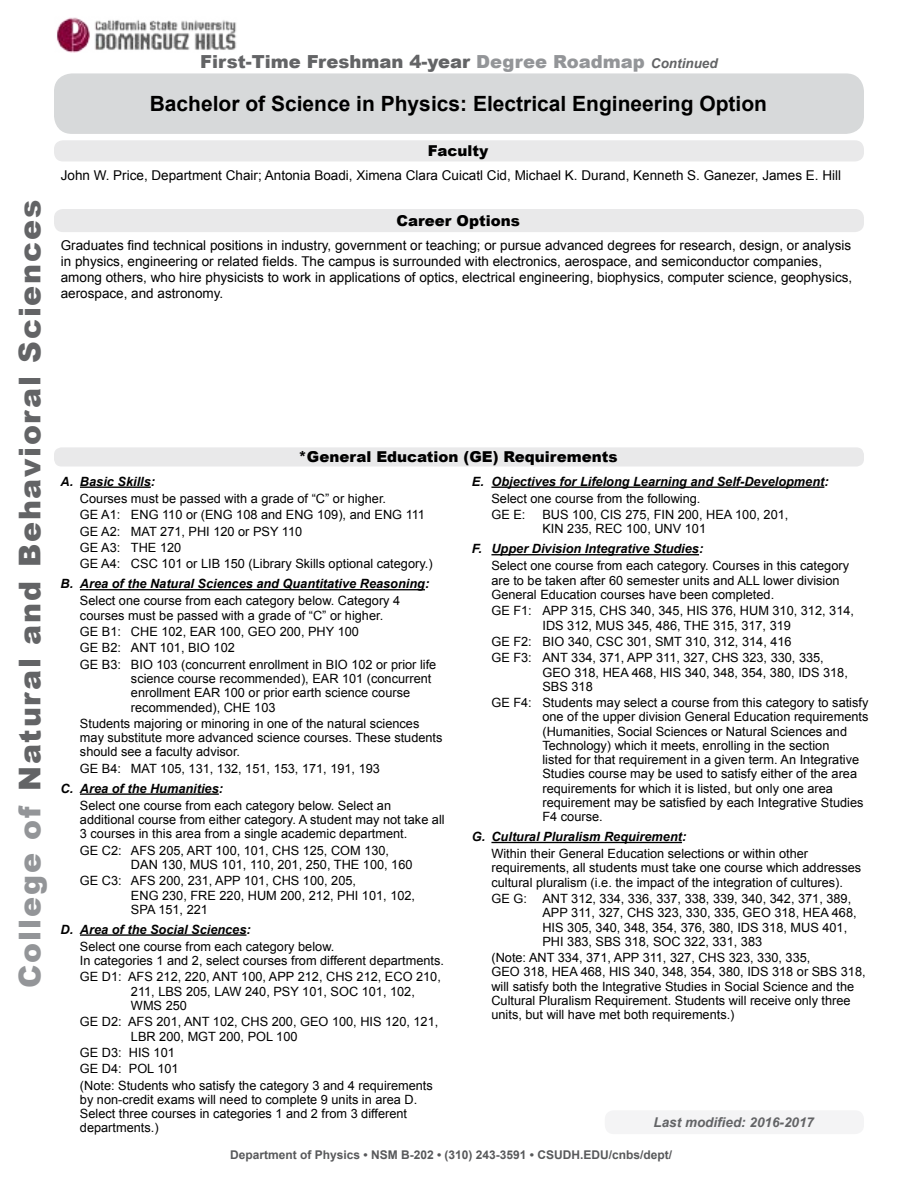
<style>
.page{position:relative;width:918px;height:1188px;background:#fff}
.page>*{position:absolute;margin:0;border:0;box-sizing:border-box;transform-origin:0 0}
.H1-College{font:900 30px "Arial";letter-spacing:.06em;color:#636466}
.H1-Degree{font:700 21px "Arial";color:#000}
.H1-FTFcontinued{font:900 18px "Arial";color:#636466}
.H2-Title{font:900 15px "Arial";color:#000}
.P-CareerOptionsConte{font:13.5px/16.2px "Arial";color:#000}
.P-Deptfaculty{font:13.5px "Arial";color:#000}
.H3-LastModified{font:italic 700 13.5px "Arial";color:#636466}
.P-GE{font:12.75px/14.2px "Arial";color:#000}
.P-GE_Rules{font:12.75px/14.2px "Arial";color:#000}
.t1{font:italic 700 12.75px "Arial";color:#000}
.P-DeptInfo{font:700 12px "Arial";color:#58595b}
.s1{color:#939598}
.s2{font-weight:700;font-style:italic;font-size:13.5px}
</style>
<div class="page">
<img style="left:57px;top:17px;width:180px;height:35px">
<div style="left:54px;top:73px;width:810px;height:61px;background:#d7d9da;border-radius:18px"></div>
<div style="left:54px;top:140px;width:810px;height:21px;background:#e9e9ea;border-radius:9px"></div>
<div style="left:54px;top:209px;width:810px;height:23px;background:#e9e9ea;border-radius:9px"></div>
<hr style="left:80px;top:487px;width:71px;height:1px;background:#000">
<hr style="left:80px;top:589px;width:345px;height:1px;background:#000">
<hr style="left:80px;top:793px;width:139px;height:2px;background:#000">
<hr style="left:80px;top:934px;width:166px;height:2px;background:#000">
<hr style="left:491px;top:487px;width:333px;height:1px;background:#000">
<hr style="left:491px;top:554px;width:208px;height:1px;background:#000">
<hr style="left:491px;top:842px;width:191px;height:1px;background:#000">
<div style="left:605px;top:1110px;width:259px;height:24px;background:#f4f4f5;border-radius:9px"></div>
<div style="left:54px;top:447px;width:810px;height:20px;background:#e9e9ea;border-radius:8px"></div>
<h1 class="H1-College" style="left:8px;top:988px;width:790px;rotate:-90deg"><span class="s1">College of</span> Natural and Behavioral Sciences</h1>
<h1 class="H1-FTFcontinued" style="left:200px;top:48px;width:519px">First-Time Freshman 4-year <span class="s1">Degree Roadmap</span> <span class="s2">Continued</span></h1>
<h1 class="H1-Degree" style="left:150px;top:90px;width:619px">Bachelor of Science in Physics: Electrical Engineering Option</h1>
<h2 class="H2-Title" style="left:428px;top:140px;width:62px">Faculty</h2>
<p class="P-Deptfaculty" style="left:61px;top:167px;width:782px">John W. Price, Department Chair; Antonia Boadi, Ximena Clara Cuicatl Cid, Michael K. Durand, Kenneth S. Ganezer, James E. Hill</p>
<h2 class="H2-Title" style="left:396px;top:210px;width:125px">Career Options</h2>
<p class="P-CareerOptionsConte" style="left:61px;top:237px;width:793px">Graduates find technical positions in industry, government or teaching; or pursue advanced degrees for research, design, or analysis in physics, engineering or related fields. The campus is surrounded with electronics, aerospace, and semiconductor companies, among others, who hire physicists to work in applications of optics, electrical engineering, biophysics, computer science, geophysics, aerospace, and astronomy.</p>
<p class="H2-Title" style="left:299px;top:446px;width:321px">*General Education (GE) Requirements</p>
<p class="t1" style="left:60px;top:473px;width:96px">A. Basic Skills:</p>
<p class="P-GE_Rules" style="left:80px;top:491px;width:308px">Courses must be passed with a grade of “C” or higher.</p>
<p class="P-GE" style="left:80px;top:508px;width:347px">GE A1: ENG 110 or (ENG 108 and ENG 109), and ENG 111</p>
<p class="P-GE" style="left:80px;top:524px;width:224px">GE A2: MAT 271, PHI 120 or PSY 110</p>
<p class="P-GE" style="left:80px;top:541px;width:103px">GE A3: THE 120</p>
<p class="P-GE" style="left:80px;top:557px;width:354px">GE A4: CSC 101 or LIB 150 (Library Skills optional category.)</p>
<p class="t1" style="left:60px;top:576px;width:370px">B. Area of the Natural Sciences and Quantitative Reasoning:</p>
<p class="P-GE_Rules" style="left:80px;top:594px;width:322px">Select one course from each category below. Category 4 courses must be passed with a grade of “C” or higher.</p>
<p class="P-GE" style="left:80px;top:625px;width:280px">GE B1: CHE 102, EAR 100, GEO 200, PHY 100</p>
<p class="P-GE" style="left:80px;top:641px;width:156px">GE B2: ANT 101, BIO 102</p>
<p class="P-GE" style="left:131px;top:657px;width:307px;text-indent:-51px">GE B3: BIO 103 (concurrent enrollment in BIO 102 or prior life science course recommended), EAR 101 (concurrent enrollment EAR 100 or prior earth science course recommended), CHE 103</p>
<p class="P-GE_Rules" style="left:80px;top:716px;width:364px">Students majoring or minoring in one of the natural sciences may substitute more advanced science courses. These students should see a faculty advisor.</p>
<p class="P-GE" style="left:80px;top:761px;width:302px">GE B4: MAT 105, 131, 132, 151, 153, 171, 191, 193</p>
<p class="t1" style="left:60px;top:780px;width:164px">C. Area of the Humanities:</p>
<p class="P-GE_Rules" style="left:80px;top:798px;width:366px">Select one course from each category below. Select an additional course from either category. A student may not take all<br>3 courses in this area from a single academic department.</p>
<p class="P-GE" style="left:131px;top:843px;width:283px;text-indent:-51px">GE C2: AFS 205, ART 100, 101, CHS 125, COM 130,<br>DAN 130, MUS 101, 110, 201, 250, THE 100, 160</p>
<p class="P-GE" style="left:131px;top:874px;width:286px;text-indent:-51px">GE C3: AFS 200, 231, APP 101, CHS 100, 205,<br>ENG 230, FRE 220, HUM 200, 212, PHI 101, 102,<br>SPA 151, 221</p>
<p class="t1" style="left:60px;top:921px;width:192px">D. Area of the Social Sciences:</p>
<p class="P-GE_Rules" style="left:80px;top:939px;width:366px">Select one course from each category below.<br>In categories 1 and 2, select courses from different departments.</p>
<p class="P-GE" style="left:131px;top:970px;width:311px;text-indent:-51px">GE D1: AFS 212, 220, ANT 100, APP 212, CHS 212, ECO 210,<br>211, LBS 205, LAW 240, PSY 101, SOC 101, 102,<br>WMS 250</p>
<p class="P-GE" style="left:131px;top:1015px;width:309px;text-indent:-51px">GE D2: AFS 201, ANT 102, CHS 200, GEO 100, HIS 120, 121,<br>LBR 200, MGT 200, POL 100</p>
<p class="P-GE" style="left:80px;top:1045px;width:96px">GE D3: HIS 101</p>
<p class="P-GE" style="left:80px;top:1062px;width:100px">GE D4: POL 101</p>
<p class="P-GE_Rules" style="left:80px;top:1078px;width:354px">(Note: Students who satisfy the category 3 and 4 requirements by non-credit exams will need to complete 9 units in area D.<br>Select three courses in categories 1 and 2 from 3 different departments.)</p>
<p class="t1" style="left:472px;top:473px;width:358px">E. Objectives for Lifelong Learning and Self-Development:</p>
<p class="P-GE" style="left:491px;top:491px;width:211px">Select one course from the following.</p>
<p class="P-GE" style="left:491px;top:508px;width:36px">GE E:</p>
<p class="P-GE" style="left:542px;top:508px;width:247px">BUS 100, CIS 275, FIN 200, HEA 100, 201,<br>KIN 235, REC 100, UNV 101</p>
<p class="t1" style="left:472px;top:541px;width:233px">F. Upper Division Integrative Studies:</p>
<p class="P-GE_Rules" style="left:491px;top:559px;width:359px">Select one course from each category. Courses in this category are to be taken after 60 semester units and ALL lower division<br>General Education courses have been completed.</p>
<p class="P-GE" style="left:542px;top:604px;width:313px;text-indent:-51px">GE F1: APP 315, CHS 340, 345, HIS 376, HUM 310, 312, 314,<br>IDS 312, MUS 345, 486, THE 315, 317, 319</p>
<p class="P-GE" style="left:491px;top:634px;width:302px">GE F2: BIO 340, CSC 301, SMT 310, 312, 314, 416</p>
<p class="P-GE" style="left:542px;top:651px;width:307px;text-indent:-51px">GE F3: ANT 334, 371, APP 311, 327, CHS 323, 330, 335,<br>GEO 318, HEA 468, HIS 340, 348, 354, 380, IDS 318,<br>SBS 318</p>
<p class="P-GE" style="left:542px;top:696px;width:327px;text-indent:-51px">GE F4: Students may select a course from this category to satisfy one of the upper division General Education requirements (Humanities, Social Sciences or Natural Sciences and Technology) which it meets, enrolling in the section<br>listed for that requirement in a given term. An Integrative Studies course may be used to satisfy either of the area requirements for which it is listed, but only one area requirement may be satisfied by each Integrative Studies F4 course.</p>
<p class="t1" style="left:472px;top:828px;width:216px">G. Cultural Pluralism Requirement:</p>
<p class="P-GE_Rules" style="left:491px;top:847px;width:371px">Within their General Education selections or within other requirements, all students must take one course which addresses cultural pluralism (i.e. the impact of the integration of cultures).</p>
<p class="P-GE" style="left:542px;top:892px;width:316px;text-indent:-51px">GE G: ANT 312, 334, 336, 337, 338, 339, 340, 342, 371, 389, APP 311, 327, CHS 323, 330, 335, GEO 318, HEA 468, HIS 305, 340, 348, 354, 376, 380, IDS 318, MUS 401, PHI 383, SBS 318, SOC 322, 331, 383</p>
<p class="P-GE_Rules" style="left:491px;top:951px;width:376px">(Note: ANT 334, 371, APP 311, 327, CHS 323, 330, 335,<br>GEO 318, HEA 468, HIS 340, 348, 354, 380, IDS 318 or SBS 318, will satisfy both the Integrative Studies in Social Science and the Cultural Pluralism Requirement. Students will receive only three units, but will have met both requirements.)</p>
<h3 class="H3-LastModified" style="left:654px;top:1114px;width:162px">Last modified: 2016-2017</h3>
<h3 class="P-DeptInfo" style="left:230px;top:1147px;width:444px">Department of Physics • NSM B-202 • (310) 243-3591 • CSUDH.EDU/cnbs/dept/</h3>
</div>
